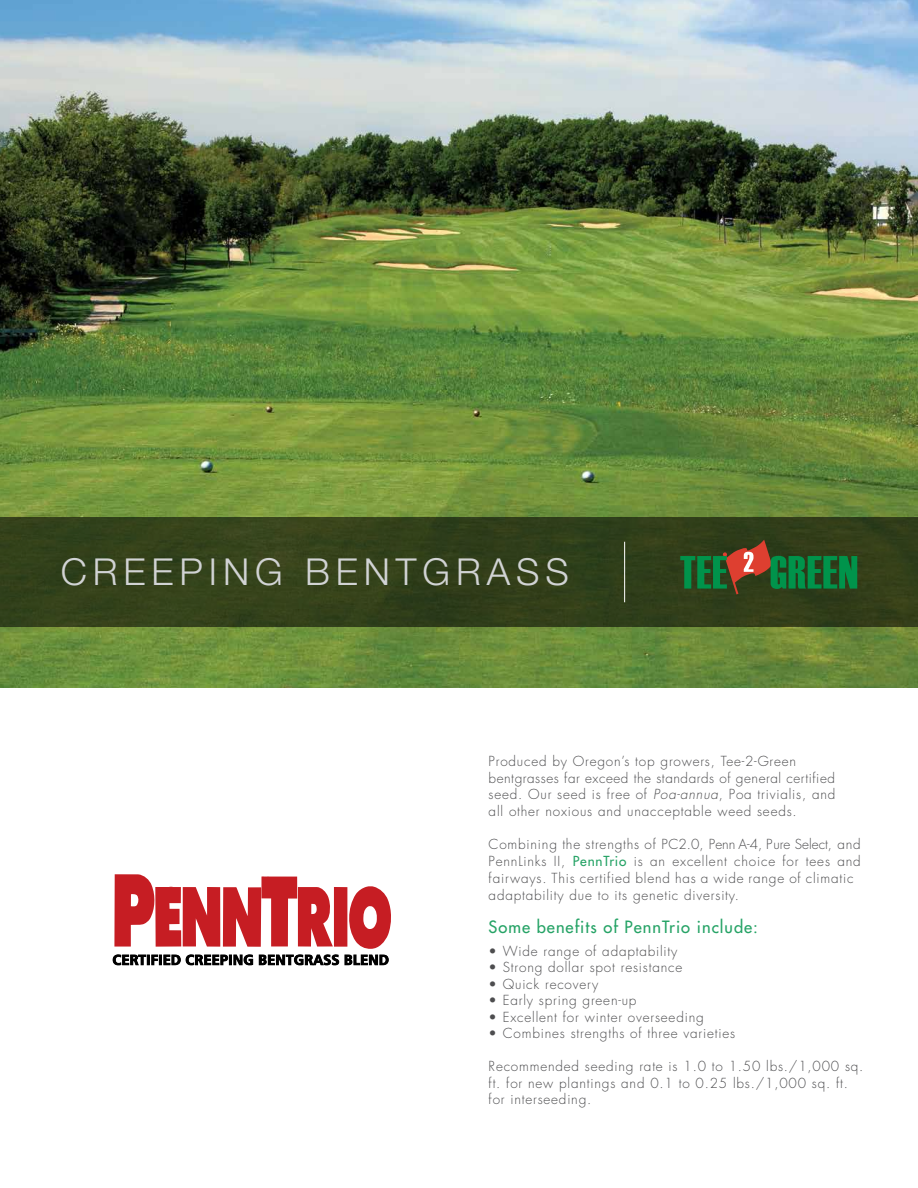
<style>
.page{position:relative;width:918px;height:1188px;background:#fff}
.page>*{position:absolute;margin:0;border:0;box-sizing:border-box;transform-origin:0 0}
.t1{font:300 37.2px "Helvetica Neue LT Std";letter-spacing:.16em;color:#d1d3d4}
.t2{font:500 16.5px "Futura Std";letter-spacing:.06em;color:#26a366}
.t3{font:300 13.5px/16.5px "Futura Std";letter-spacing:.06em;color:#4d4d4f}
.s1{font-style:italic}
.s2{font-weight:500;color:#26a366}
</style>
<div class="page">
<img style="left:0;top:0;width:918px;height:688px">
<div style="left:0;top:517px;width:918px;height:110px;background:#323f1a"></div>
<svg style="left:680px;top:540px;width:177px;height:54px"></svg>
<hr style="left:624px;top:542px;width:1px;height:60px;background:#fff">
<svg style="left:112px;top:874px;width:279px;height:92px"></svg>
<h1 class="t1" style="left:61px;top:549px;width:510px">CREEPING BENTGRASS</h1>
<p class="t3" style="left:489px;top:754px;width:348px">Produced by Oregon’s top growers, Tee-2-Green bentgrasses far exceed the standards of general certified seed. Our seed is free of <span class="s1">Poa-annua</span>, Poa trivialis, and all other noxious and unacceptable weed seeds.</p>
<p class="t3" style="left:489px;top:836px;width:374px;line-height:17px">Combining the strengths of PC2.0, Penn A-4, Pure Select, and PennLinks II, <span class="s2">PennTrio</span> is an excellent choice for tees and fairways. This certified blend has a wide range of climatic adaptability due to its genetic diversity.</p>
<p class="t2" style="left:489px;top:916px;width:271px">Some benefits of PennTrio include:</p>
<p class="t3" style="left:489px;top:943px;width:190px">• Wide range of adaptability</p>
<p class="t3" style="left:489px;top:960px;width:195px">• Strong dollar spot resistance</p>
<p class="t3" style="left:489px;top:976px;width:111px">• Quick recovery</p>
<p class="t3" style="left:489px;top:993px;width:149px">• Early spring green-up</p>
<p class="t3" style="left:489px;top:1009px;width:217px">• Excellent for winter overseeding</p>
<p class="t3" style="left:489px;top:1026px;width:248px">• Combines strengths of three varieties</p>
<p class="t3" style="left:489px;top:1059px;width:376px">Recommended seeding rate is 1.0 to 1.50 lbs./1,000 sq. ft. for new plantings and 0.1 to 0.25 lbs./1,000 sq. ft. for interseeding.</p>
</div>
